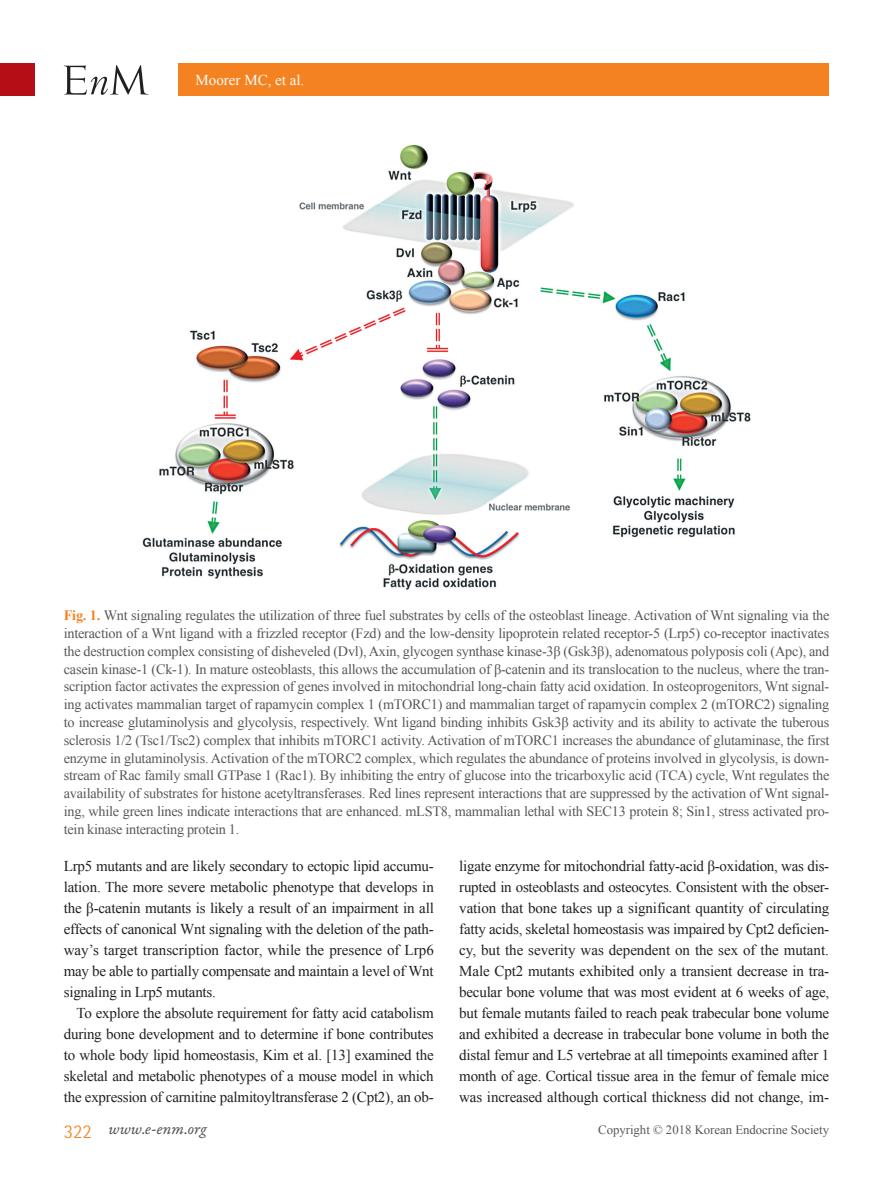
<style>
.page{position:relative;width:893px;height:1191px;background:#fff}
.page>*{position:absolute;margin:0;border:0;box-sizing:border-box;transform-origin:0 0}
.t1{font:16.5px "Garamond Premr Pro It Capt";color:#57585a}
.본문{font:15px/21px "Times New Roman";letter-spacing:-.015em;color:#231f20;text-align:justify}
.t2{font:15px "Times New Roman";color:#fff}
.표그림제목{font:14.25px/17.9px "Times New Roman";letter-spacing:-.015em;color:#57585a;text-align:justify}
.t3{font:12.75px "Times New Roman";color:#57585a}
.s1{font-weight:700;color:#f58220}
.s2{font-family:"Rotis Semi Sans Std";font-weight:300;font-size:19.5px;color:#f58220}
</style>
<div class="page">
<div style="left:0;top:64px;width:34px;height:32px;background:#b50e16"></div>
<div style="left:179px;top:64px;width:650px;height:32px;background:#f58220"></div>
<svg style="left:64px;top:65px;width:85px;height:30px"></svg>
<img style="left:142px;top:145px;width:609px;height:445px">
<p class="t2" style="left:196px;top:70px;width:110px">Moorer MC, et al.</p>
<p class="표그림제목" style="left:64px;top:606px;width:767px"><span class="s1">Fig. 1.</span> Wnt signaling regulates the utilization of three fuel substrates by cells of the osteoblast lineage. Activation of Wnt signaling via the interaction of a Wnt ligand with a frizzled receptor (Fzd) and the low-density lipoprotein related receptor-5 (Lrp5) co-receptor inactivates the destruction complex consisting of disheveled (Dvl), Axin, glycogen synthase kinase-3β (Gsk3β), adenomatous polyposis coli (Apc), and casein kinase-1 (Ck-1). In mature osteoblasts, this allows the accumulation of β-catenin and its translocation to the nucleus, where the tran&shy;scription factor activates the expression of genes involved in mitochondrial long-chain fatty acid oxidation. In osteoprogenitors, Wnt signal&shy;ing activates mammalian target of rapamycin complex 1 (mTORC1) and mammalian target of rapamycin complex 2 (mTORC2) signaling to increase glutaminolysis and glycolysis, respectively. Wnt ligand binding inhibits Gsk3β activity and its ability to activate the tuberous sclerosis 1/2 (Tsc1/Tsc2) complex that inhibits mTORC1 activity. Activation of mTORC1 increases the abundance of glutaminase, the first enzyme in glutaminolysis. Activation of the mTORC2 complex, which regulates the abundance of proteins involved in glycolysis, is down&shy;stream of Rac family small GTPase 1 (Rac1). By inhibiting the entry of glucose into the tricarboxylic acid (TCA) cycle, Wnt regulates the availability of substrates for histone acetyltransferases. Red lines represent interactions that are suppressed by the activation of Wnt signal&shy;ing, while green lines indicate interactions that are enhanced. mLST8, mammalian lethal with SEC13 protein 8; Sin1, stress activated pro&shy;tein kinase interacting protein 1.</p>
<p class="본문" style="left:64px;top:855px;width:372px">Lrp5 mutants and are likely secondary to ectopic lipid accumu&shy;lation. The more severe metabolic phenotype that develops in the β-catenin mutants is likely a result of an impairment in all effects of canonical Wnt signaling with the deletion of the path&shy;way’s target transcription factor, while the presence of Lrp6 may be able to partially compensate and maintain a level of Wnt signaling in Lrp5 mutants.</p>
<p class="본문" style="left:64px;top:1002px;width:371px;text-indent:13px">To explore the absolute requirement for fatty acid catabolism during bone development and to determine if bone contributes to whole body lipid homeostasis, Kim et al. [13] examined the skeletal and metabolic phenotypes of a mouse model in which the expression of carnitine palmitoyltransferase 2 (Cpt2), an ob-</p>
<p class="본문" style="left:459px;top:855px;width:372px">ligate enzyme for mitochondrial fatty-acid β-oxidation, was dis&shy;rupted in osteoblasts and osteocytes. Consistent with the obser&shy;vation that bone takes up a significant quantity of circulating fatty acids, skeletal homeostasis was impaired by Cpt2 deficien&shy;cy, but the severity was dependent on the sex of the mutant.<br>Male Cpt2 mutants exhibited only a transient decrease in tra&shy;becular bone volume that was most evident at 6 weeks of age, but female mutants failed to reach peak trabecular bone volume and exhibited a decrease in trabecular bone volume in both the distal femur and L5 vertebrae at all timepoints examined after 1 month of age. Cortical tissue area in the femur of female mice was increased although cortical thickness did not change, im-</p>
<p class="t1" style="left:64px;top:1118px;width:144px"><span class="s2">322</span> www.e-enm.org</p>
<p class="t3" style="left:598px;top:1120px;width:233px">Copyright © 2018 Korean Endocrine Society</p>
</div>
